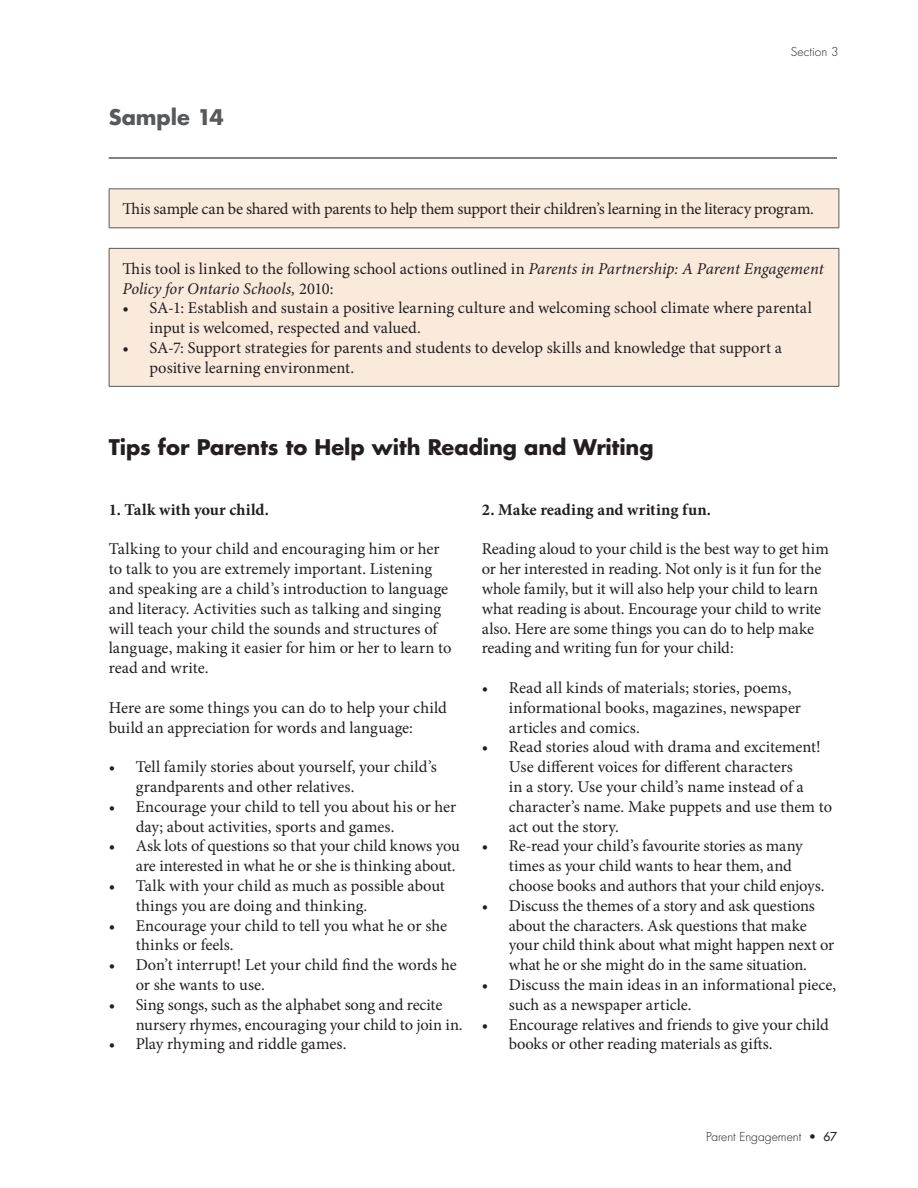
<style>
.page{position:relative;width:918px;height:1188px;background:#fff}
.page>*{position:absolute;margin:0;border:0;box-sizing:border-box;transform-origin:0 0}
.t1{font:700 21px "Futura";letter-spacing:-.005em;color:#231f20}
.t2{font:700 21px "Futura";letter-spacing:-.005em;color:#58595b}
.t3{font:16.5px/19.8px "Minion Pro";letter-spacing:-.005em;color:#231f20}
.t4{font:italic 16.5px/19.8px "Minion Pro";color:#231f20}
.t5{font:700 16.5px "Minion Pro";letter-spacing:.01em;color:#231f20}
.t6{font:300 12px "Futura";letter-spacing:.005em;color:#231f20}
.s1{font-style:normal}
.s2{font-weight:400}
</style>
<div class="page">
<hr style="left:109px;top:157px;width:728px;height:2px;background:#58595b">
<div style="left:109px;top:189px;width:730px;height:39px;background:#faeadb"></div>
<hr style="left:109px;top:188px;width:730px;height:1px;background:#58595b">
<hr style="left:109px;top:189px;width:1px;height:38px;background:#58595b">
<hr style="left:838px;top:189px;width:1px;height:38px;background:#58595b">
<hr style="left:109px;top:227px;width:730px;height:1px;background:#58595b">
<div style="left:109px;top:248px;width:730px;height:138px;background:#faeadb"></div>
<hr style="left:109px;top:248px;width:730px;height:1px;background:#58595b">
<hr style="left:109px;top:249px;width:1px;height:137px;background:#58595b">
<hr style="left:838px;top:249px;width:1px;height:137px;background:#58595b">
<hr style="left:109px;top:386px;width:730px;height:1px;background:#58595b">
<p class="t2" style="left:109px;top:102px;width:117px">Sample 14</p>
<p class="t6" style="left:791px;top:44px;width:49px">Section 3</p>
<p class="t3" style="left:123px;top:199px;width:693px">This sample can be shared with parents to help them support their children’s learning in the literacy program.</p>
<p class="t4" style="left:123px;top:259px;width:703px"><span class="s1">This tool is linked to the following school actions outlined in</span> Parents in Partnership: A Parent Engagement<br>Policy for Ontario Schools, <span class="s1">2010:</span></p>
<p class="t3" style="left:150px;top:298px;width:664px;text-indent:-27px">• SA-1: Establish and sustain a positive learning culture and welcoming school climate where parental input is welcomed, respected and valued.</p>
<p class="t3" style="left:150px;top:338px;width:634px;text-indent:-27px">• SA-7: Support strategies for parents and students to develop skills and knowledge that support a positive learning environment.</p>
<p class="t1" style="left:109px;top:433px;width:546px">Tips for Parents to Help with Reading and Writing</p>
<p class="t5" style="left:109px;top:498px;width:162px">1. Talk with your child.</p>
<p class="t3" style="left:109px;top:539px;width:344px">Talking to your child and encouraging him or her to talk to you are extremely important. Listening and speaking are a child’s introduction to language and literacy. Activities such as talking and singing will teach your child the sounds and structures of language, making it easier for him or her to learn to read and write.</p>
<p class="t3" style="left:109px;top:698px;width:340px">Here are some things you can do to help your child build an appreciation for words and language:</p>
<p class="t3" style="left:136px;top:757px;width:303px;text-indent:-27px">• Tell family stories about yourself, your child’s grandparents and other relatives.</p>
<p class="t3" style="left:136px;top:797px;width:322px;text-indent:-27px">• Encourage your child to tell you about his or her day; about activities, sports and games.</p>
<p class="t3" style="left:109px;top:836px;width:353px;text-align:right">• Ask lots of questions so that your child knows you are interested in what he or she is thinking about.</p>
<p class="t3" style="left:136px;top:876px;width:311px;text-indent:-27px">• Talk with your child as much as possible about things you are doing and thinking.</p>
<p class="t3" style="left:136px;top:915px;width:313px;text-indent:-27px">• Encourage your child to tell you what he or she thinks or feels.</p>
<p class="t3" style="left:136px;top:955px;width:323px;text-indent:-27px">• Don’t interrupt! Let your child find the words he or she wants to use.</p>
<p class="t3" style="left:136px;top:995px;width:328px;text-indent:-27px">• Sing songs, such as the alphabet song and recite nursery rhymes, encouraging your child to join in.</p>
<p class="t3" style="left:109px;top:1034px;width:239px">• Play rhyming and riddle games.</p>
<p class="t5" style="left:482px;top:498px;width:231px">2. Make reading and writing fun.</p>
<p class="t3" style="left:482px;top:539px;width:349px">Reading aloud to your child is the best way to get him or her interested in reading. Not only is it fun for the whole family, but it will also help your child to learn what reading is about. Encourage your child to write also. Here are some things you can do to help make reading and writing fun for your child:</p>
<p class="t3" style="left:509px;top:678px;width:294px;text-indent:-27px">• Read all kinds of materials; stories, poems, informational books, magazines, newspaper articles and comics.</p>
<p class="t3" style="left:509px;top:737px;width:325px;text-indent:-27px">• Read stories aloud with drama and excitement!<br>Use different voices for different characters<br>in a story. Use your child’s name instead of a character’s name. Make puppets and use them to act out the story.</p>
<p class="t3" style="left:509px;top:836px;width:317px;text-indent:-27px">• Re-read your child’s favourite stories as many times as your child wants to hear them, and choose books and authors that your child enjoys.</p>
<p class="t3" style="left:509px;top:896px;width:327px;text-indent:-27px">• Discuss the themes of a story and ask questions about the characters. Ask questions that make your child think about what might happen next or what he or she might do in the same situation.</p>
<p class="t3" style="left:509px;top:975px;width:329px;text-indent:-27px">• Discuss the main ideas in an informational piece, such as a newspaper article.</p>
<p class="t3" style="left:509px;top:1014px;width:322px;text-indent:-27px">• Encourage relatives and friends to give your child books or other reading materials as gifts.</p>
<p class="t6" style="left:706px;top:1129px;width:132px">Parent Engagement • <span class="s2">67</span></p>
</div>
